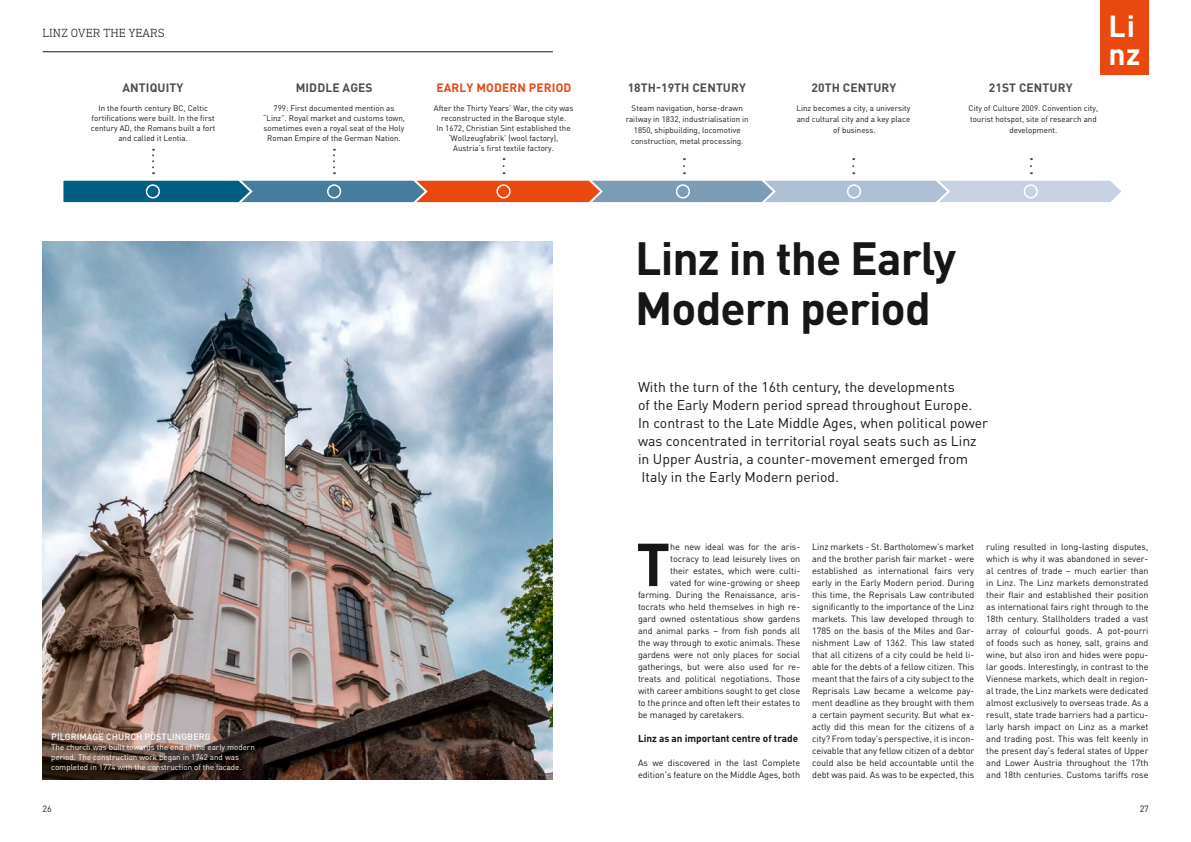
<style>
.page{position:relative;width:1191px;height:842px;background:#fff}
.page>*{position:absolute;margin:0;border:0;box-sizing:border-box;transform-origin:0 0}
.t1{font:700 59.6px "DIN Pro";color:#151616}
.t2{font:700 46px/50px "DIN Pro";letter-spacing:-.02em;color:#151616}
.t3{font:700 30px/28px "DIN Pro";color:#fff}
.t4{font:14px/18px "DIN Pro";color:#151616}
.t5{font:700 12px "DIN Pro";letter-spacing:.01em;color:#4e4e4d}
.t6{font:700 12px "DIN Pro";letter-spacing:.01em;color:#e9480e}
.t7{font:300 12px "DIN Next Slab Pro";letter-spacing:.01em;color:#151616}
.t8{font:700 10px "DIN Pro";letter-spacing:-.005em;color:#151616}
.t9{font:9px/12px "DIN Pro";letter-spacing:-.005em;color:#151616;text-align:justify}
.t10{font:500 9px "DIN Pro";letter-spacing:.01em;color:#fff}
.t11{font:8px/10px "DIN Pro";color:#151616;text-align:center}
.t12{font:8px/10px "DIN Pro";color:#fff}
</style>
<div class="page">
<hr style="left:43px;top:52px;width:510px;height:1px;background:#151616">
<div style="left:1100px;top:0;width:48px;height:74px;background:#e9480e"></div>
<svg style="left:63px;top:149px;width:1058px;height:54px"></svg>
<img style="left:43px;top:242px;width:510px;height:538px">
<h3 class="t7" style="left:43px;top:26px;width:124px">LINZ OVER THE YEARS</h3>
<h3 class="t5" style="left:122px;top:80px;width:62px">ANTIQUITY</h3>
<h3 class="t5" style="left:296px;top:80px;width:78px">MIDDLE AGES</h3>
<h3 class="t6" style="left:436px;top:80px;width:136px">EARLY MODERN PERIOD</h3>
<h3 class="t5" style="left:627px;top:80px;width:120px">18TH-19TH CENTURY</h3>
<h3 class="t5" style="left:811px;top:80px;width:86px">20TH CENTURY</h3>
<h3 class="t5" style="left:989px;top:80px;width:85px">21ST CENTURY</h3>
<p class="t11" style="left:91px;top:103px;width:126px">In the fourth century BC, Celtic fortifications were built. In the first century AD, the Romans built a fort and called it Lentia.</p>
<p class="t11" style="left:263px;top:103px;width:143px">799: First documented mention as “Linz”. Royal market and customs town, sometimes even a royal seat of the Holy Roman Empire of the German Nation.</p>
<p class="t11" style="left:434px;top:103px;width:141px">After the Thirty Years’ War, the city was reconstructed in the Baroque style.<br>In 1672, Christian Sint established the ‘Wollzeugfabrik’ (wool factory), Austria’s first textile factory.</p>
<p class="t11" style="left:626px;top:102px;width:124px;line-height:11px">Steam navigation, horse-drawn railway in 1832, industrialisation in 1850, shipbuilding, locomotive construction, metal processing.</p>
<p class="t11" style="left:796px;top:102px;width:115px;line-height:11px">Linz becomes a city, a university and cultural city and a key place of business.</p>
<p class="t11" style="left:968px;top:102px;width:131px;line-height:11px">City of Culture 2009. Convention city, tourist hotspot, site of research and development.</p>
<h3 class="t3" style="left:1108px;top:11px;width:34px">Li nz</h3>
<h2 class="t2" style="left:635px;top:231px;width:322px">Linz in the Early<br>Modern period</h2>
<p class="t4" style="left:638px;top:377px;width:352px">With the turn of the 16th century, the developments<br>of the Early Modern period spread throughout Europe.<br>In contrast to the Late Middle Ages, when political power was concentrated in territorial royal seats such as Linz in Upper Austria, a counter-movement emerged from Italy in the Early Modern period.</p>
<p class="t10" style="left:51px;top:730px;width:161px">PILGRIMAGE CHURCH PÖSTLINGBERG</p>
<p class="t12" style="left:51px;top:741px;width:205px">The church was built towards the end of the early modern period. The construction work began in 1742 and was completed in 1774 with the construction of the facade.</p>
<h1 class="t1" style="left:636px;top:524px;width:36px">T</h1>
<p class="t9" style="left:670px;top:540px;width:131px">he new ideal was for the aris-</p>
<p class="t9" style="left:670px;top:552px;width:131px">tocracy to lead leisurely lives on</p>
<p class="t9" style="left:670px;top:564px;width:131px">their estates, which were culti-</p>
<p class="t9" style="left:670px;top:576px;width:131px">vated for wine-growing or sheep</p>
<p class="t9" style="left:638px;top:588px;width:164px">farming. During the Renaissance, aris-</p>
<p class="t9" style="left:638px;top:600px;width:164px">tocrats who held themselves in high re-</p>
<p class="t9" style="left:638px;top:612px;width:164px">gard owned ostentatious show gardens</p>
<p class="t9" style="left:638px;top:624px;width:164px">and animal parks – from fish ponds all</p>
<p class="t9" style="left:638px;top:636px;width:164px">the way through to exotic animals. These</p>
<p class="t9" style="left:638px;top:648px;width:164px">gardens were not only places for social</p>
<p class="t9" style="left:638px;top:660px;width:164px">gatherings, but were also used for re-</p>
<p class="t9" style="left:638px;top:672px;width:164px">treats and political negotiations. Those</p>
<p class="t9" style="left:638px;top:684px;width:164px">with career ambitions sought to get close</p>
<p class="t9" style="left:638px;top:696px;width:164px">to the prince and often left their estates to</p>
<p class="t9" style="left:638px;top:708px;width:108px">be managed by caretakers.</p>
<p class="t8" style="left:638px;top:732px;width:162px">Linz as an important centre of trade</p>
<p class="t9" style="left:638px;top:756px;width:164px">As we discovered in the last Complete edition's feature on the Middle Ages, both</p>
<p class="t9" style="left:812px;top:540px;width:164px">Linz markets - St. Bartholomew's market and the brother parish fair market - were established as international fairs very early in the Early Modern period. During this time, the Reprisals Law contributed significantly to the importance of the Linz markets. This law developed through to 1785 on the basis of the Miles and Gar&shy;nishment Law of 1362. This law stated that all citizens of a city could be held li&shy;able for the debts of a fellow citizen. This meant that the fairs of a city subject to the Reprisals Law became a welcome pay&shy;ment deadline as they brought with them a certain payment security. But what ex&shy;actly did this mean for the citizens of a city? From today's perspective, it is incon&shy;ceivable that any fellow citizen of a debtor could also be held accountable until the debt was paid. As was to be expected, this</p>
<p class="t9" style="left:986px;top:540px;width:164px">ruling resulted in long-lasting disputes, which is why it was abandoned in sever&shy;al centres of trade – much earlier than in Linz. The Linz markets demonstrated their flair and established their position as international fairs right through to the 18th century. Stallholders traded a vast array of colourful goods. A pot-pourri of foods such as honey, salt, grains and wine, but also iron and hides were popu&shy;lar goods. Interestingly, in contrast to the Viennese markets, which dealt in region&shy;al trade, the Linz markets were dedicated almost exclusively to overseas trade. As a result, state trade barriers had a particu&shy;larly harsh impact on Linz as a market and trading post. This was felt keenly in the present day's federal states of Upper and Lower Austria throughout the 17th and 18th centuries. Customs tariffs rose</p>
<p class="t9" style="left:43px;top:802px;width:11px">26</p>
<p class="t9" style="left:1139px;top:802px;width:11px">27</p>
</div>
